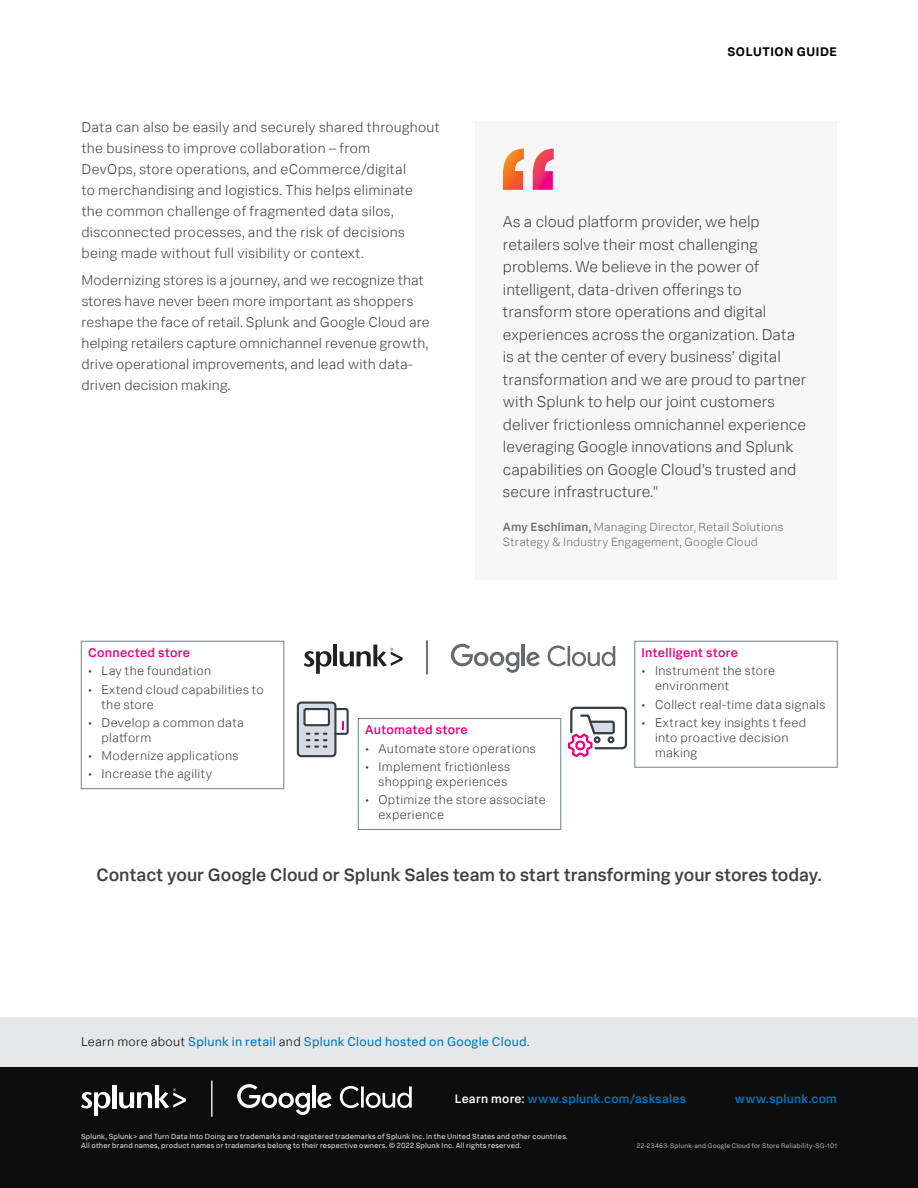
<style>
.page{position:relative;width:918px;height:1188px;background:#fff}
.page>*{position:absolute;margin:0;border:0;box-sizing:border-box;transform-origin:0 0}
.Copyright{font:500 18px "Splunk Data Sans Pro";color:#414042}
.Pull_Quote{font:300 15.75px/22.5px "Splunk Data Sans Pro";letter-spacing:.005em;color:#414042}
.Body{font:300 14.25px/21px "Splunk Data Sans Pro";letter-spacing:.015em;color:#414042}
.t1{font:300 12.75px/15px "Splunk Data Sans Pro";letter-spacing:.025em;color:#414042}
.CTA_text_in_grey_box{font:12.75px "Splunk Data Sans Pro";letter-spacing:.02em;color:#0077be}
.Body-2{font:500 12.75px "Splunk Data Sans Pro";letter-spacing:.025em;color:#ed0181}
.t2{font:700 12.6px "Splunk Data Sans Pro";letter-spacing:.05em;color:#000}
.t3{font:500 12.3px "Splunk Data Sans Pro";letter-spacing:.02em;color:#0077be}
.Pull_Quote_attribute{font:300 12px/15px "Splunk Data Sans Pro";letter-spacing:.015em;color:#6d6e71}
.t4{font:7.5px/9px "Splunk Data Sans Pro";letter-spacing:.025em;color:#e2e3e4}
.t5{font:6.75px "Splunk Data Sans Pro";letter-spacing:.025em;color:#afb1b4}
.s1{font-weight:500}
.s2{font-weight:300;color:#000}
.s3{color:#fff}
</style>
<div class="page">
<div style="left:0;top:1066px;width:918px;height:122px;background:#0d0d0d"></div>
<svg style="left:81px;top:1092px;width:29px;height:24px"></svg>
<hr style="left:112px;top:1085px;width:4px;height:23px;background:#fff">
<svg style="left:119px;top:1085px;width:67px;height:23px"></svg>
<hr style="left:211px;top:1081px;width:1px;height:36px;background:#fff">
<svg style="left:340px;top:1086px;width:72px;height:22px"></svg>
<svg style="left:237px;top:1084px;width:73px;height:31px"></svg>
<hr style="left:312px;top:1085px;width:4px;height:23px;background:#fff">
<svg style="left:317px;top:1093px;width:15px;height:15px"></svg>
<div style="left:0;top:1017px;width:918px;height:50px;background:#e6e7e8"></div>
<div style="left:476px;top:122px;width:361px;height:458px;background:#f7f7f7"></div>
<svg style="left:503px;top:148px;width:51px;height:42px"></svg>
<div style="left:81px;top:641px;width:203px;height:148px;border:1px solid #72808a"></div>
<div style="left:634px;top:641px;width:204px;height:127px;border:1px solid #72808a"></div>
<div style="left:358px;top:718px;width:203px;height:112px;border:1px solid #72808a"></div>
<svg style="left:304px;top:651px;width:28px;height:23px"></svg>
<hr style="left:333px;top:645px;width:4px;height:21px;background:#241f21">
<svg style="left:340px;top:645px;width:63px;height:22px"></svg>
<hr style="left:426px;top:640px;width:2px;height:34px;background:#241f21">
<svg style="left:548px;top:646px;width:67px;height:20px"></svg>
<svg style="left:451px;top:644px;width:68px;height:29px"></svg>
<hr style="left:522px;top:645px;width:3px;height:21px;background:#666b70">
<svg style="left:526px;top:652px;width:14px;height:14px"></svg>
<svg style="left:568px;top:706px;width:59px;height:52px"></svg>
<div style="left:297px;top:702px;width:40px;height:55px;border:2px solid #363c44;border-radius:4px"></div>
<svg style="left:298px;top:703px;width:51px;height:53px"></svg>
<p class="Body" style="left:81px;top:116px;width:360px">Data can also be easily and securely shared throughout the business to improve collaboration – from<br>DevOps, store operations, and eCommerce/digital<br>to merchandising and logistics. This helps eliminate<br>the common challenge of fragmented data silos, disconnected processes, and the risk of decisions being made without full visibility or context.</p>
<p class="Body" style="left:81px;top:270px;width:350px">Modernizing stores is a journey, and we recognize that stores have never been more important as shoppers reshape the face of retail. Splunk and Google Cloud are helping retailers capture omnichannel revenue growth, drive operational improvements, and lead with data&shy;driven decision making.</p>
<p class="t2" style="left:728px;top:44px;width:111px">SOLUTION GUIDE</p>
<p class="Pull_Quote" style="left:503px;top:210px;width:305px">As a cloud platform provider, we help retailers solve their most challenging problems. We believe in the power of intelligent, data-driven offerings to transform store operations and digital experiences across the organization. Data is at the center of every business’ digital transformation and we are proud to partner with Splunk to help our joint customers deliver frictionless omnichannel experience leveraging Google innovations and Splunk capabilities on Google Cloud’s trusted and secure infrastructure."</p>
<p class="Pull_Quote_attribute" style="left:503px;top:519px;width:282px"><span class="s1">Amy Eschliman,</span> Managing Director, Retail Solutions<br>Strategy &amp; Industry Engagement, Google Cloud</p>
<p class="Body-2" style="left:88px;top:645px;width:104px">Connected store</p>
<p class="t1" style="left:88px;top:663px;width:125px">• Lay the foundation</p>
<p class="t1" style="left:102px;top:682px;width:164px;text-indent:-14px">• Extend cloud capabilities to the store</p>
<p class="t1" style="left:102px;top:715px;width:144px;text-indent:-14px">• Develop a common data platform</p>
<p class="t1" style="left:88px;top:748px;width:152px">• Modernize applications</p>
<p class="t1" style="left:88px;top:766px;width:126px">• Increase the agility</p>
<p class="Body-2" style="left:365px;top:722px;width:104px">Automated store</p>
<p class="t1" style="left:365px;top:741px;width:172px">• Automate store operations</p>
<p class="t1" style="left:365px;top:759px;width:147px;text-align:right">• Implement frictionless shopping experiences</p>
<p class="t1" style="left:379px;top:792px;width:169px;text-indent:-14px">• Optimize the store associate experience</p>
<p class="Body-2" style="left:642px;top:645px;width:98px">Intelligent store</p>
<p class="t1" style="left:655px;top:663px;width:122px;text-indent:-14px">• Instrument the store environment</p>
<p class="t1" style="left:642px;top:697px;width:185px">• Collect real-time data signals</p>
<p class="t1" style="left:655px;top:715px;width:153px;text-indent:-14px">• Extract key insights t feed into proactive decision making</p>
<p class="Copyright" style="left:96px;top:863px;width:727px">Contact your Google Cloud or Splunk Sales team to start transforming your stores today.</p>
<p class="CTA_text_in_grey_box" style="left:81px;top:1034px;width:450px"><span class="s2">Learn more about</span> Splunk in retail <span class="s2">and</span> Splunk Cloud hosted on Google Cloud<span class="s2">.</span></p>
<p class="t3" style="left:455px;top:1091px;width:233px"><span class="s3">Learn more:</span> www.splunk.com/asksales</p>
<p class="t3" style="left:735px;top:1091px;width:104px">www.splunk.com</p>
<p class="t4" style="left:81px;top:1131px;width:488px">Splunk, Splunk&gt; and Turn Data Into Doing are trademarks and registered trademarks of Splunk Inc. in the United States and other countries.<br>All other brand names, product names or trademarks belong to their respective owners. © 2022 Splunk Inc. All rights reserved.</p>
<p class="t5" style="left:637px;top:1141px;width:202px">22-23463-Splunk-and Google Cloud for Store Reliability-SG-101</p>
</div>
